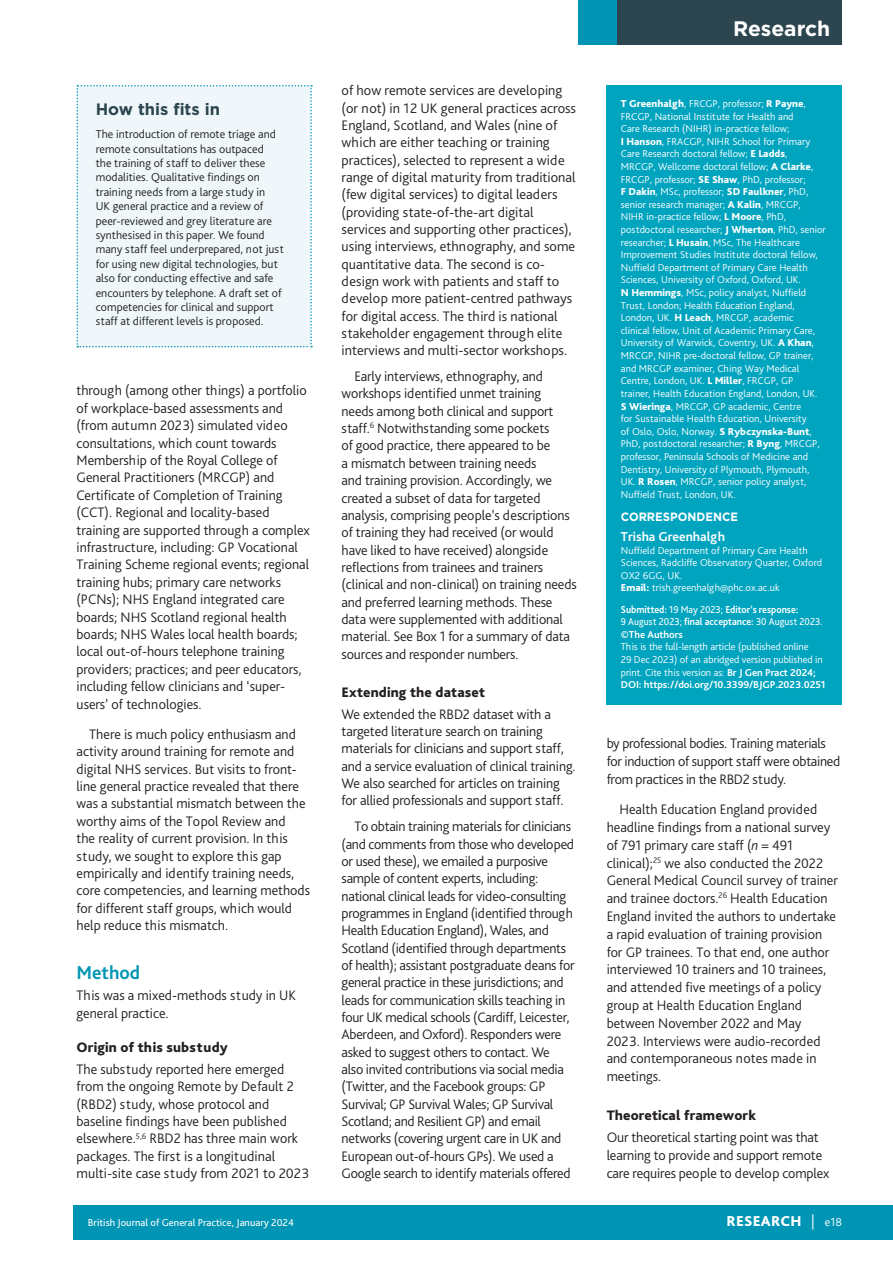
<style>
.page{position:relative;width:893px;height:1263px;background:#fff}
.page>*{position:absolute;margin:0;border:0;box-sizing:border-box;transform-origin:0 0}
.t1{font:700 21px "Gotham";color:#fff}
.t2{font:700 19.5px "Bliss Pro";color:#0095b4}
.t3{font:700 16.5px "Gotham";color:#2c454e}
.t4{font:800 15px "Bliss Pro";letter-spacing:.015em;color:#fff}
.t5{font:300 14.4px/17.4px "Bliss Pro";color:#231f20}
.t6{font:300 14.4px/17.4px "Bliss Pro";letter-spacing:-.02em;color:#231f20}
.t7{font:800 14.4px "Bliss Pro";letter-spacing:.01em;color:#231f20}
.t8{font:700 13.5px "Bliss Pro";color:#fff}
.t9{font:300 12px/14.4px "Bliss Pro";color:#231f20}
.t10{font:700 12px "Gotham";color:#fff;scale:.95 1}
.t11{font:300 12px "Bliss Pro";color:#fff}
.t12{font:300 10.5px/12.6px "Bliss Pro";color:#fff}
.t13{font:700 10.5px/12.6px "Bliss Pro";color:#fff;scale:.93 1}
.t14{font:10.5px "Bliss Pro";color:#fff}
.s1{font-weight:800}
.s2{font-weight:400}
.s3{font-weight:700}
.s4{font-style:italic}
.s5{font-weight:300}
.s6{font-weight:300;font-size:12px}
</style>
<div class="page">
<div style="left:617px;top:0;width:225px;height:45px;background:#2c454e"></div>
<div style="left:578px;top:0;width:39px;height:45px;background:#0095b4"></div>
<div style="left:74px;top:1205px;width:819px;height:34px;background:#0095b4"></div>
<div style="left:77px;top:85px;width:235px;height:262px;background:#eff7fa"></div>
<div style="left:607px;top:85px;width:235px;height:620px;background:#00a4bf"></div>
<p class="t3" style="left:96px;top:98px;width:126px">How this fits in</p>
<p class="t9" style="left:96px;top:127px;width:190px">The introduction of remote triage and remote consultations has outpaced<br>the training of staff to deliver these modalities. Qualitative findings on training needs from a large study in<br>UK general practice and a review of peer-reviewed and grey literature are synthesised in this paper. We found many staff feel underprepared, not just for using new digital technologies, but also for conducting effective and safe encounters by telephone. A draft set of competencies for clinical and support staff at different levels is proposed.</p>
<p class="t5" style="left:77px;top:382px;width:235px">through (among other things) a portfolio of workplace-based assessments and (from autumn 2023) simulated video consultations, which count towards Membership of the Royal College of General Practitioners (MRCGP) and Certificate of Completion of Training (CCT). Regional and locality-based training are supported through a complex infrastructure, including: GP Vocational Training Scheme regional events; regional training hubs; primary care networks (PCNs); NHS England integrated care boards; NHS Scotland regional health boards; NHS Wales local health boards; local out-of-hours telephone training providers; practices; and peer educators, including fellow clinicians and ‘super&shy;users’ of technologies.</p>
<p class="t5" style="left:77px;top:725px;width:235px;text-indent:13px">There is much policy enthusiasm and activity around training for remote and digital NHS services. But visits to front&shy;line general practice revealed that there was a substantial mismatch between the worthy aims of the Topol Review and<br>the reality of current provision. In this study, we sought to explore this gap empirically and identify training needs, core competencies, and learning methods for different staff groups, which would help reduce this mismatch.</p>
<h2 class="t2" style="left:77px;top:960px;width:65px">Method</h2>
<p class="t5" style="left:77px;top:986px;width:221px">This was a mixed-methods study in UK general practice.</p>
<p class="t7" style="left:77px;top:1038px;width:153px">Origin of this substudy</p>
<p class="t5" style="left:77px;top:1060px;width:234px">The substudy reported here emerged from the ongoing Remote by Default 2 (RBD2) study, whose protocol and baseline findings have been published elsewhere.<sup>5,6</sup> RBD2 has three main work packages. The first is a longitudinal multi-site case study from 2021 to 2023</p>
<p class="t5" style="left:342px;top:81px;width:236px">of how remote services are developing (or not) in 12 UK general practices across England, Scotland, and Wales (nine of which are either teaching or training practices), selected to represent a wide range of digital maturity from traditional (few digital services) to digital leaders (providing state-of-the-art digital services and supporting other practices), using interviews, ethnography, and some quantitative data. The second is co&shy;design work with patients and staff to develop more patient-centred pathways for digital access. The third is national stakeholder engagement through elite interviews and multi-sector workshops.</p>
<p class="t5" style="left:342px;top:367px;width:237px;text-indent:13px">Early interviews, ethnography, and workshops identified unmet training needs among both clinical and support staff.<sup>6</sup> Notwithstanding some pockets<br>of good practice, there appeared to be<br>a mismatch between training needs<br>and training provision. Accordingly, we created a subset of data for targeted analysis, comprising people’s descriptions of training they had received (or would have liked to have received) alongside reflections from trainees and trainers (clinical and non-clinical) on training needs and preferred learning methods. These data were supplemented with additional material. See Box 1 for a summary of data sources and responder numbers.</p>
<p class="t7" style="left:342px;top:683px;width:145px">Extending the dataset</p>
<p class="t5" style="left:342px;top:705px;width:236px">We extended the RBD2 dataset with a targeted literature search on training materials for clinicians and support staff, and a service evaluation of clinical training.<br>We also searched for articles on training for allied professionals and support staff.</p>
<p class="t6" style="left:342px;top:817px;width:234px;text-indent:13px">To obtain training materials for clinicians (and comments from those who developed or used these), we emailed a purposive sample of content experts, including: national clinical leads for video-consulting programmes in England (identified through Health Education England), Wales, and Scotland (identified through departments of health); assistant postgraduate deans for general practice in these jurisdictions; and leads for communication skills teaching in four UK medical schools (Cardiff, Leicester, Aberdeen, and Oxford). Responders were asked to suggest others to contact. We also invited contributions via social media (Twitter, and the Facebook groups: GP Survival; GP Survival Wales; GP Survival Scotland; and Resilient GP) and email networks (covering urgent care in UK and European out-of-hours GPs). We used a Google search to identify materials offered</p>
<h1 class="t1" style="left:733px;top:15px;width:99px">Research</h1>
<p class="t12" style="left:621px;top:97px;width:206px"><span class="s1">T Greenhalgh</span>, FRCGP, professor; <span class="s1">R Payne</span>, FRCGP, National Institute for Health and<br>Care Research (NIHR) in-practice fellow;<br><span class="s1">I Hanson</span>, FRACGP, NIHR School for Primary Care Research doctoral fellow; <span class="s1">E Ladds</span>,<br>MRCGP, Wellcome doctoral fellow; <span class="s1">A Clarke</span>, FRCGP, professor; <span class="s1">SE Shaw</span>, PhD, professor;<br><span class="s1">F Dakin</span>, MSc, professor; <span class="s1">SD Faulkner</span>, PhD, senior research manager; <span class="s1">A Kalin</span>, MRCGP, NIHR in-practice fellow; <span class="s1">L Moore</span>, PhD, postdoctoral researcher; <span class="s1">J Wherton</span>, PhD, senior researcher; <span class="s1">L Husain</span>, MSc, The Healthcare Improvement Studies Institute doctoral fellow, Nuffield Department of Primary Care Health Sciences, University of Oxford, Oxford, UK.<br><span class="s1">N Hemmings</span>, MSc, policy analyst, Nuffield Trust, London; Health Education England, London, UK. <span class="s1">H Leach</span>, MRCGP, academic<br>clinical fellow, Unit of Academic Primary Care, University of Warwick, Coventry, UK. <span class="s1">A Khan</span>, MRCGP, NIHR pre-doctoral fellow, GP trainer, and MRCGP examiner, Ching Way Medical Centre, London, UK. <span class="s1">L Miller</span>, FRCGP, GP trainer, Health Education England, London, UK.<br><span class="s1">S Wieringa</span>, MRCGP, GP academic, Centre<br>for Sustainable Health Education, University<br>of Oslo, Oslo, Norway. <span class="s1">S Rybczynska-Bunt</span>, PhD, postdoctoral researcher; <span class="s1">R Byng</span>, MRCGP, professor, Peninsula Schools of Medicine and Dentistry, University of Plymouth, Plymouth, UK. <span class="s1">R Rosen</span>, MRCGP, senior policy analyst, Nuffield Trust, London, UK.</p>
<p class="t10" style="left:621px;top:508px;width:125px">CORRESPONDENCE</p>
<p class="t8" style="left:621px;top:528px;width:106px">Trisha Greenhalgh</p>
<p class="t12" style="left:621px;top:544px;width:203px">Nuffield Department of Primary Care Health Sciences, Radcliffe Observatory Quarter, Oxford OX2 6GG, UK.<br><span class="s1">Email:</span> trish.greenhalgh@phc.ox.ac.uk</p>
<p class="t13" style="left:621px;top:602px;width:218px">Submitted: <span class="s2">19 May 2023;</span> Editor’s response:<br><span class="s2">9 August 2023;</span> final acceptance: <span class="s2">30 August 2023. </span>©The Authors</p>
<p class="t12" style="left:621px;top:640px;width:206px">This is the full-length article (published online<br>29 Dec 2023) of an abridged version published in print. Cite this version as: <span class="s3">Br J Gen Pract 2024; DOI: https://doi.org/10.3399/BJGP.2023.0251</span></p>
<p class="t6" style="left:607px;top:734px;width:235px;line-height:17.9px">by professional bodies. Training materials for induction of support staff were obtained from practices in the RBD2 study.</p>
<p class="t5" style="left:607px;top:800px;width:233px;line-height:17.9px;text-indent:13px">Health Education England provided headline findings from a national survey of 791 primary care staff (<span class="s4">n</span> = 491 clinical);<sup>25</sup> we also conducted the 2022<br>General Medical Council survey of trainer and trainee doctors.<sup>26</sup> Health Education England invited the authors to undertake a rapid evaluation of training provision for GP trainees. To that end, one author interviewed 10 trainers and 10 trainees, and attended five meetings of a policy group at Health Education England between November 2022 and May 2023. Interviews were audio-recorded and contemporaneous notes made in meetings.</p>
<p class="t7" style="left:607px;top:1106px;width:151px">Theoretical framework</p>
<p class="t5" style="left:607px;top:1128px;width:224px;line-height:17.9px">Our theoretical starting point was that learning to provide and support remote care requires people to develop complex</p>
<p class="t14" style="left:88px;top:1216px;width:207px">British Journal of General Practice, January 2024</p>
<p class="t4" style="left:726px;top:1211px;width:117px">RESEARCH <span class="s5">|</span> <span class="s6">e18</span></p>
<p class="t11" style="left:823px;top:1214px;width:20px">473</p>
</div>
